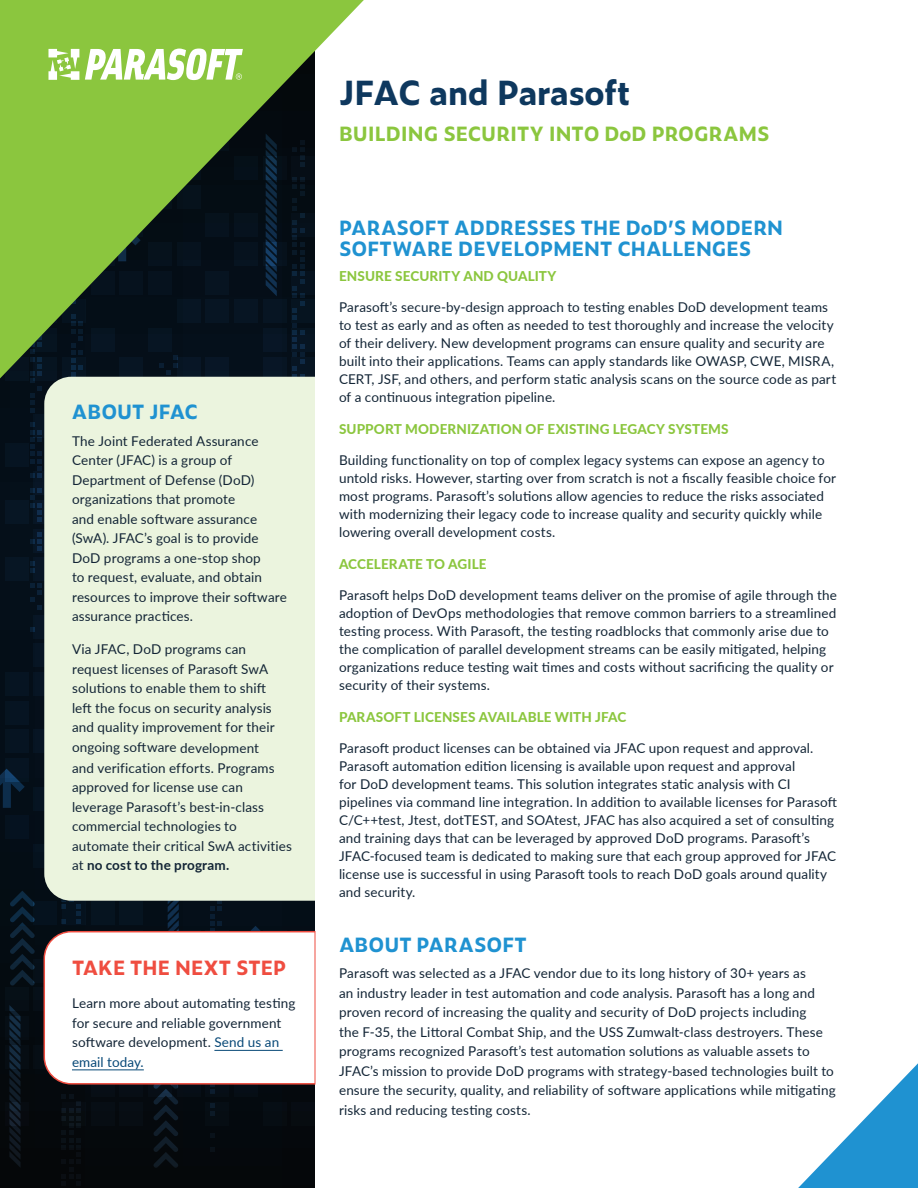
<style>
.page{position:relative;width:918px;height:1188px;background:#fff}
.page>*{position:absolute;margin:0;border:0;box-sizing:border-box;transform-origin:0 0}
.t1{font:700 33px "Zeitung Pro";letter-spacing:-.01em;color:#0e385e}
.t2{font:700 19.5px/21px "Zeitung Pro";color:#1f92d1}
.t3{font:700 19.5px "Zeitung Pro";letter-spacing:-.005em;color:#8bc63e}
.t4{font:700 19.5px "Zeitung Pro";color:#ef4d40}
.t5{font:13.5px/19.5px "Lato";letter-spacing:.01em;color:#132536}
.t6{font:800 13.5px "Lato";letter-spacing:.01em;color:#8bc63e}
.s1{font-weight:700}
.s2{color:#074877}
</style>
<div class="page">
<svg style="left:798px;top:1063px;width:120px;height:125px"></svg>
<div style="left:0;top:0;width:364px;height:37px;background:#8bc63e"></div>
<svg style="left:0;top:37px;width:328px;height:1149px;background:#7b8e6d"></svg>
<svg style="left:43px;top:930px;width:272px;height:155px"></svg>
<hr style="left:214px;top:1050px;width:69px;height:1px;background:#074877">
<hr style="left:72px;top:1070px;width:72px;height:1px;background:#074877">
<div style="left:315px;top:901px;width:107px;height:287px;background:#fff"></div>
<hr style="left:315px;top:931px;width:1px;height:154px;background:#ef4d40">
<h2 class="t2" style="left:72px;top:401px;width:128px">ABOUT JFAC</h2>
<p class="t5" style="left:72px;top:430px;width:217px">The Joint Federated Assurance<br>Center (JFAC) is a group of<br>Department of Defense (DoD) organizations that promote<br>and enable software assurance (SwA). JFAC’s goal is to provide<br>DoD programs a one-stop shop<br>to request, evaluate, and obtain resources to improve their software assurance practices.</p>
<p class="t5" style="left:72px;top:639px;width:204px">Via JFAC, DoD programs can request licenses of Parasoft SwA solutions to enable them to shift left the focus on security analysis and quality improvement for their ongoing software development</p>
<p class="t5" style="left:72px;top:757px;width:222px">and verification efforts. Programs approved for license use can leverage Parasoft’s best-in-class commercial technologies to automate their critical SwA activities at <span class="s1">no cost to the program.</span></p>
<h2 class="t4" style="left:72px;top:953px;width:216px">TAKE THE NEXT STEP</h2>
<p class="t5" style="left:72px;top:993px;width:225px">Learn more about automating testing for secure and reliable government software development. <span class="s2">Send us an email today.</span></p>
<h1 class="t1" style="left:339px;top:67px;width:293px">JFAC and Parasoft</h1>
<h2 class="t3" style="left:339px;top:119px;width:432px">BUILDING SECURITY INTO DoD PROGRAMS</h2>
<h2 class="t2" style="left:339px;top:216px;width:446px">PARASOFT ADDRESSES THE DoD’S MODERN<br>SOFTWARE DEVELOPMENT CHALLENGES</h2>
<p class="t6" style="left:339px;top:266px;width:219px">ENSURE SECURITY AND QUALITY</p>
<p class="t5" style="left:339px;top:298px;width:499px;line-height:18px">Parasoft’s secure-by-design approach to testing enables DoD development teams to test as early and as often as needed to test thoroughly and increase the velocity of their delivery. New development programs can ensure quality and security are built into their applications. Teams can apply standards like OWASP, CWE, MISRA, CERT, JSF, and others, and perform static analysis scans on the source code as part of a continuous integration pipeline.</p>
<p class="t6" style="left:339px;top:419px;width:391px">SUPPORT MODERNIZATION OF EXISTING LEGACY SYSTEMS</p>
<p class="t5" style="left:339px;top:451px;width:499px;line-height:18px">Building functionality on top of complex legacy systems can expose an agency to untold risks. However, starting over from scratch is not a fiscally feasible choice for most programs. Parasoft’s solutions allow agencies to reduce the risks associated with modernizing their legacy code to increase quality and security quickly while lowering overall development costs.</p>
<p class="t6" style="left:339px;top:554px;width:149px">ACCELERATE TO AGILE</p>
<p class="t5" style="left:339px;top:586px;width:499px;line-height:18px">Parasoft helps DoD development teams deliver on the promise of agile through the adoption of DevOps methodologies that remove common barriers to a streamlined testing process. With Parasoft, the testing roadblocks that commonly arise due to the complication of parallel development streams can be easily mitigated, helping organizations reduce testing wait times and costs without sacrificing the quality or security of their systems.</p>
<p class="t6" style="left:339px;top:707px;width:289px">PARASOFT LICENSES AVAILABLE WITH JFAC</p>
<p class="t5" style="left:339px;top:739px;width:499px;line-height:18px">Parasoft product licenses can be obtained via JFAC upon request and approval.<br>Parasoft automation edition licensing is available upon request and approval<br>for DoD development teams. This solution integrates static analysis with CI pipelines via command line integration. In addition to available licenses for Parasoft C/C++test, Jtest, dotTEST, and SOAtest, JFAC has also acquired a set of consulting and training days that can be leveraged by approved DoD programs. Parasoft’s JFAC-focused team is dedicated to making sure that each group approved for JFAC license use is successful in using Parasoft tools to reach DoD goals around quality and security.</p>
<h2 class="t2" style="left:339px;top:933px;width:189px">ABOUT PARASOFT</h2>
<p class="t5" style="left:339px;top:963px;width:498px">Parasoft was selected as a JFAC vendor due to its long history of 30+ years as<br>an industry leader in test automation and code analysis. Parasoft has a long and proven record of increasing the quality and security of DoD projects including<br>the F-35, the Littoral Combat Ship, and the USS Zumwalt-class destroyers. These programs recognized Parasoft’s test automation solutions as valuable assets to JFAC’s mission to provide DoD programs with strategy-based technologies built to ensure the security, quality, and reliability of software applications while mitigating risks and reducing testing costs.</p>
</div>
